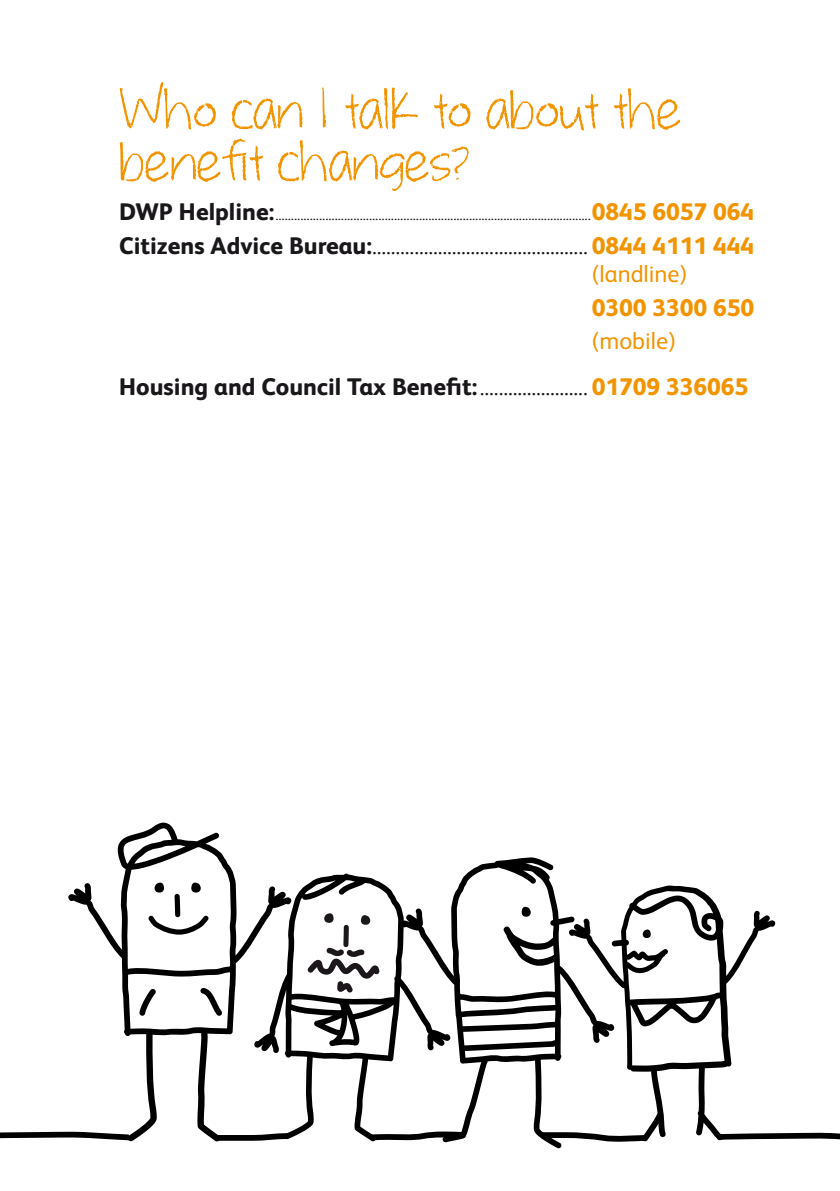
<style>
.page{position:relative;width:840px;height:1191px;background:#fff}
.page>*{position:absolute;margin:0;border:0;box-sizing:border-box;transform-origin:0 0}
.t1{font:72px/52px "whateverittakes";color:#f29400}
.t2{font:300 24px/28px "FS Albert";color:#1a171b}
.t3{font:800 24px/45.6px "FS Albert";color:#1a171b}
.t4{font:800 24px "FS Albert";color:#f29400}
.t5{font:300 16px "FS Albert";color:#1a171b}
.s1{font-weight:800;font-size:24px}
.s2{font-weight:800;font-size:24px;color:#f29400}
.s3{font-weight:800}
.s4{font-weight:800;color:#f29400}
.s5{font-weight:400;color:#f29400}
.s6{font-weight:300}
.s7{color:#f29400}
</style>
<div class="page">
<svg style="left:215px;top:1132px;width:624px;height:10px"></svg>
<svg style="left:614px;top:885px;width:161px;height:256px"></svg>
<svg style="left:625px;top:890px;width:99px;height:175px"></svg>
<svg style="left:401px;top:857px;width:213px;height:291px"></svg>
<svg style="left:456px;top:867px;width:99px;height:197px"></svg>
<svg style="left:291px;top:873px;width:159px;height:268px"></svg>
<svg style="left:68px;top:822px;width:223px;height:319px"></svg>
<svg style="left:123px;top:828px;width:107px;height:208px"></svg>
<svg style="left:291px;top:880px;width:107px;height:175px"></svg>
<svg style="left:0;top:1131px;width:129px;height:9px"></svg>
<h1 class="t1" style="left:119px;top:81px;width:564px">Who can I talk to about the benefit changes?</h1>
<p class="t5" style="left:119px;top:206px;width:636px"><span class="s1">DWP Helpline:</span>......................................................................................................<span class="s2">0845 6057 064</span></p>
<h2 class="t2" style="left:591px;top:232px;width:164px;text-indent:-472px"><span class="s3">Citizens Advice Bureau:</span>............................................... <span class="s4">0844 4111 444 </span><span class="s5">(landline)</span></h2>
<h2 class="t4" style="left:591px;top:293px;width:164px">0300 3300 650</h2>
<h2 class="t3" style="left:119px;top:318px;width:630px;text-indent:472px"><span class="s5">(mobile)<br></span>Housing and Council Tax Benefit:<span class="s6">........................</span> <span class="s7">01709 336065</span></h2>
</div>
